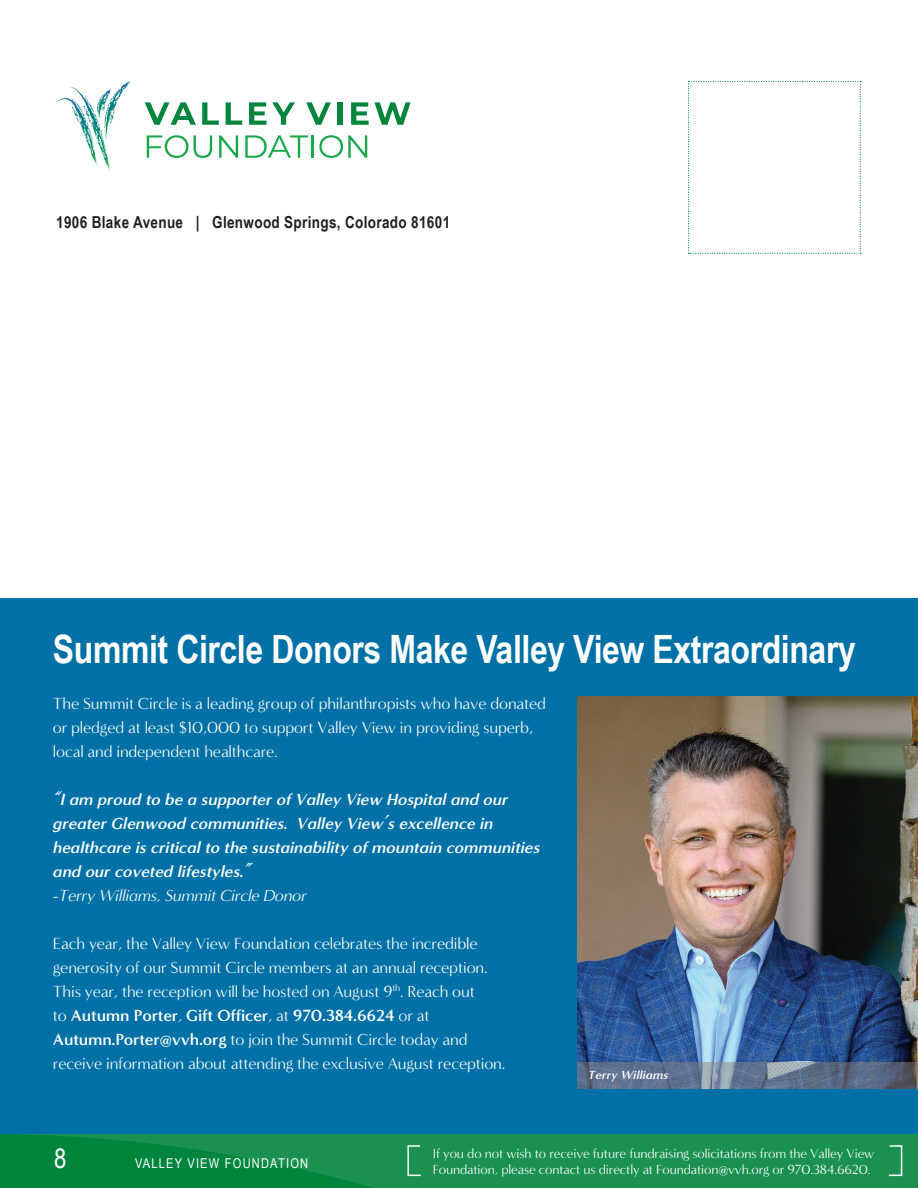
<style>
.page{position:relative;width:918px;height:1188px;background:#fff}
.page>*{position:absolute;margin:0;border:0;box-sizing:border-box;transform-origin:0 0}
.t1{font:700 39px "Arial Narrow";letter-spacing:-.01em;color:#fff}
.t2{font:27px "Arial Narrow";color:#fff}
.t3{font:16.5px/24px "Minerva Modern";letter-spacing:-.01em;color:#fff}
.t4{font:italic 700 16.5px/24px "Minerva Modern";letter-spacing:-.01em;color:#fff}
.t5{font:700 16.5px "Arial Narrow";letter-spacing:.02em;color:#231f20}
.t6{font:italic 16.5px "Minerva Modern";letter-spacing:-.01em;color:#fff}
.t7{font:13.5px/16.5px "Minerva Modern";letter-spacing:-.01em;color:#fff}
.t8{font:13.5px "Arial Narrow";letter-spacing:.09em;color:#fff}
.t9{font:italic 700 12px "Minerva Modern";color:#fff}
.s1{font-weight:700}
</style>
<div class="page">
<div style="left:0;top:1134px;width:918px;height:54px;background:#1a9150"></div>
<svg style="left:888px;top:1145px;width:15px;height:32px"></svg>
<svg style="left:55px;top:81px;width:75px;height:89px"></svg>
<svg style="left:145px;top:102px;width:51px;height:23px"></svg>
<svg style="left:202px;top:102px;width:17px;height:23px"></svg>
<svg style="left:226px;top:102px;width:16px;height:23px"></svg>
<svg style="left:249px;top:102px;width:46px;height:23px"></svg>
<svg style="left:306px;top:102px;width:25px;height:23px"></svg>
<div style="left:337px;top:102px;width:5px;height:23px;background:#00853d"></div>
<svg style="left:351px;top:102px;width:60px;height:23px"></svg>
<svg style="left:147px;top:135px;width:65px;height:23px"></svg>
<svg style="left:219px;top:135px;width:19px;height:23px"></svg>
<svg style="left:245px;top:135px;width:63px;height:23px"></svg>
<hr style="left:312px;top:135px;width:2px;height:23px;background:#18a84a">
<svg style="left:319px;top:135px;width:48px;height:23px"></svg>
<svg style="left:688px;top:81px;width:173px;height:173px"></svg>
<div style="left:0;top:598px;width:918px;height:536px;background:#0071a6"></div>
<img style="left:577px;top:697px;width:341px;height:365px">
<svg style="left:577px;top:1062px;width:341px;height:27px"></svg>
<svg style="left:0;top:1134px;width:421px;height:54px"></svg>
<p class="t5" style="left:56px;top:210px;width:395px">1906 Blake Avenue | Glenwood Springs, Colorado 81601</p>
<h1 class="t1" style="left:53px;top:620px;width:804px">Summit Circle Donors Make Valley View Extraordinary</h1>
<p class="t3" style="left:53px;top:692px;width:495px">The Summit Circle is a leading group of philanthropists who have donated or pledged at least $10,000 to support Valley View in providing superb, local and independent healthcare.</p>
<p class="t4" style="left:53px;top:787px;width:489px">“I am proud to be a supporter of Valley View Hospital and our greater Glenwood communities. Valley View’s excellence in healthcare is critical to the sustainability of mountain communities and our coveted lifestyles.”</p>
<p class="t6" style="left:53px;top:886px;width:255px">-Terry Williams, Summit Circle Donor</p>
<p class="t3" style="left:53px;top:932px;width:454px">Each year, the Valley View Foundation celebrates the incredible generosity of our Summit Circle members at an annual reception.<br>This year, the reception will be hosted on August 9<sup>th</sup>. Reach out<br>to <span class="s1">Autumn Porter</span>, <span class="s1">Gift Officer</span>, at <span class="s1">970.384.6624</span> or at <span class="s1">Autumn.Porter@vvh.org</span> to join the Summit Circle today and receive information about attending the exclusive August reception.</p>
<p class="t9" style="left:588px;top:1068px;width:82px">Terry Williams</p>
<h2 class="t2" style="left:54px;top:1138px;width:14px">8</h2>
<p class="t8" style="left:135px;top:1153px;width:175px">VALLEY VIEW FOUNDATION</p>
<p class="t7" style="left:433px;top:1145px;width:443px">If you do not wish to receive future fundraising solicitations from the Valley View<br>Foundation, please contact us directly at Foundation@vvh.org or 970.384.6620.</p>
</div>
